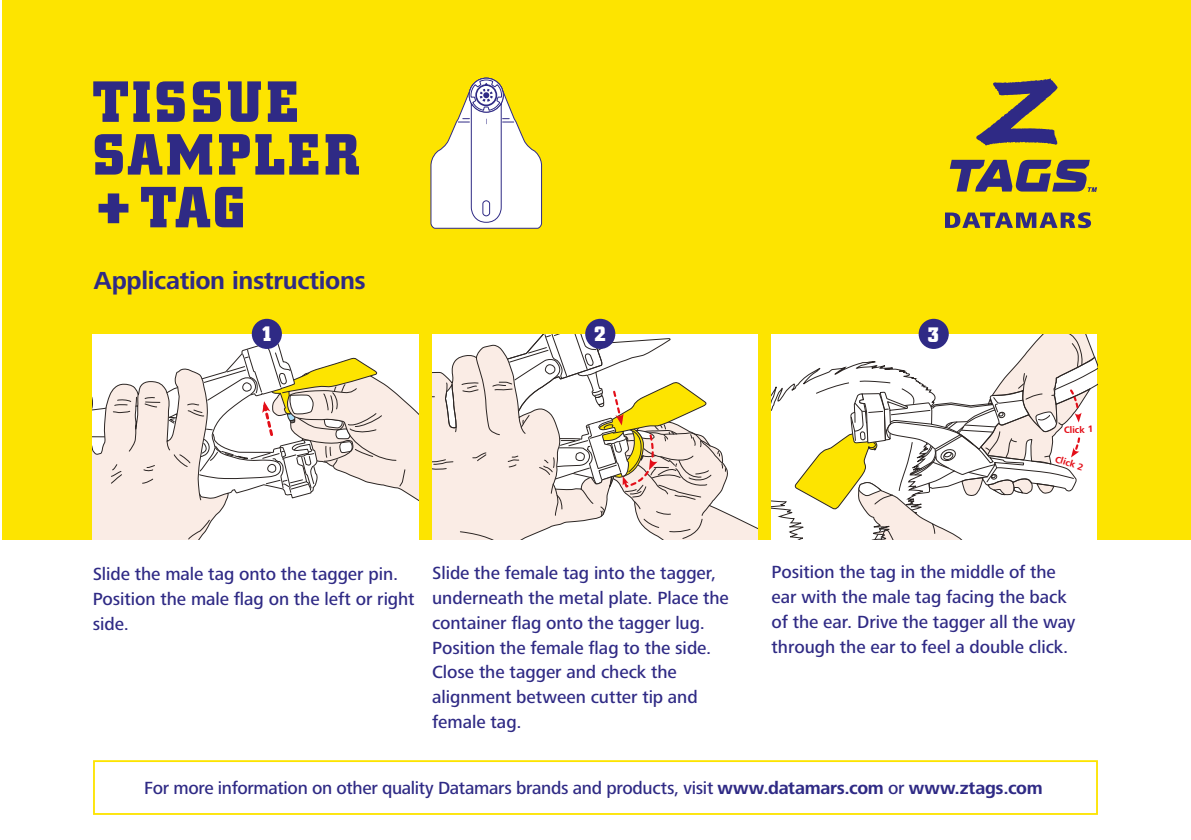
<style>
.page{position:relative;width:1191px;height:840px;background:#fff}
.page>*{position:absolute;margin:0;border:0;box-sizing:border-box;transform-origin:0 0}
.t1{font:700 57.2px/52.6px "City";letter-spacing:.07em;color:#2f2a85}
.t2{font:700 25.6px "Frutiger Next Pro";letter-spacing:-.015em;color:#2f2a85}
.t3{font:700 21.4px "City";color:#fff}
.t4{font:500 18.2px/24.8px "Frutiger Next Pro";letter-spacing:-.005em;color:#2f2a85}
.t5{font:700 9.6px "Frutiger Next Pro";color:#e30e18}
.s1{font-weight:700}
</style>
<div class="page">
<div style="left:2px;top:0;width:1189px;height:539px;background:#fde400"></div>
<div style="left:93px;top:759px;width:1005px;height:55px;border:2px solid #fde400"></div>
<svg style="left:771px;top:334px;width:326px;height:205px;background:#eeebdf"></svg>
<div style="left:918px;top:318px;width:30px;height:31px;background:#2f2a85;border-radius:50%"></div>
<svg style="left:432px;top:334px;width:325px;height:205px;background:#f0e7db"></svg>
<div style="left:585px;top:318px;width:30px;height:31px;background:#2f2a85;border-radius:50%"></div>
<div style="left:93px;top:334px;width:325px;height:205px;background:#fff"></div>
<svg style="left:93px;top:341px;width:325px;height:198px"></svg>
<div style="left:252px;top:318px;width:30px;height:31px;background:#2f2a85;border-radius:50%"></div>
<svg style="left:945px;top:212px;width:146px;height:16px"></svg>
<svg style="left:976px;top:78px;width:81px;height:67px"></svg>
<svg style="left:949px;top:160px;width:148px;height:32px"></svg>
<svg style="left:430px;top:77px;width:112px;height:152px"></svg>
<h1 class="t1" style="left:93px;top:75px;width:268px">TISSUE<br>SAMPLER +TAG</h1>
<h2 class="t2" style="left:94px;top:265px;width:273px">Application instructions</h2>
<p class="t3" style="left:261px;top:321px;width:13px">1</p>
<p class="t3" style="left:594px;top:321px;width:13px">2</p>
<p class="t4" style="left:93px;top:561px;width:323px">Slide the male tag onto the tagger pin.<br>Position the male flag on the left or right side.</p>
<p class="t4" style="left:432px;top:560px;width:298px">Slide the female tag into the tagger, underneath the metal plate. Place the container flag onto the tagger lug.<br>Position the female flag to the side.<br>Close the tagger and check the alignment between cutter tip and female tag.</p>
<p class="t3" style="left:927px;top:321px;width:13px">3</p>
<p class="t5" style="left:1064px;top:424px;width:31px;rotate:-1deg">Click 1</p>
<p class="t5" style="left:1057px;top:453px;width:31px;rotate:18deg">Click 2</p>
<p class="t4" style="left:771px;top:559px;width:305px">Position the tag in the middle of the ear with the male tag facing the back of the ear. Drive the tagger all the way through the ear to feel a double click.</p>
<p class="t4" style="left:144px;top:775px;width:900px">For more information on other quality Datamars brands and products, visit <span class="s1">www.datamars.com</span> or <span class="s1">www.ztags.com</span></p>
</div>
